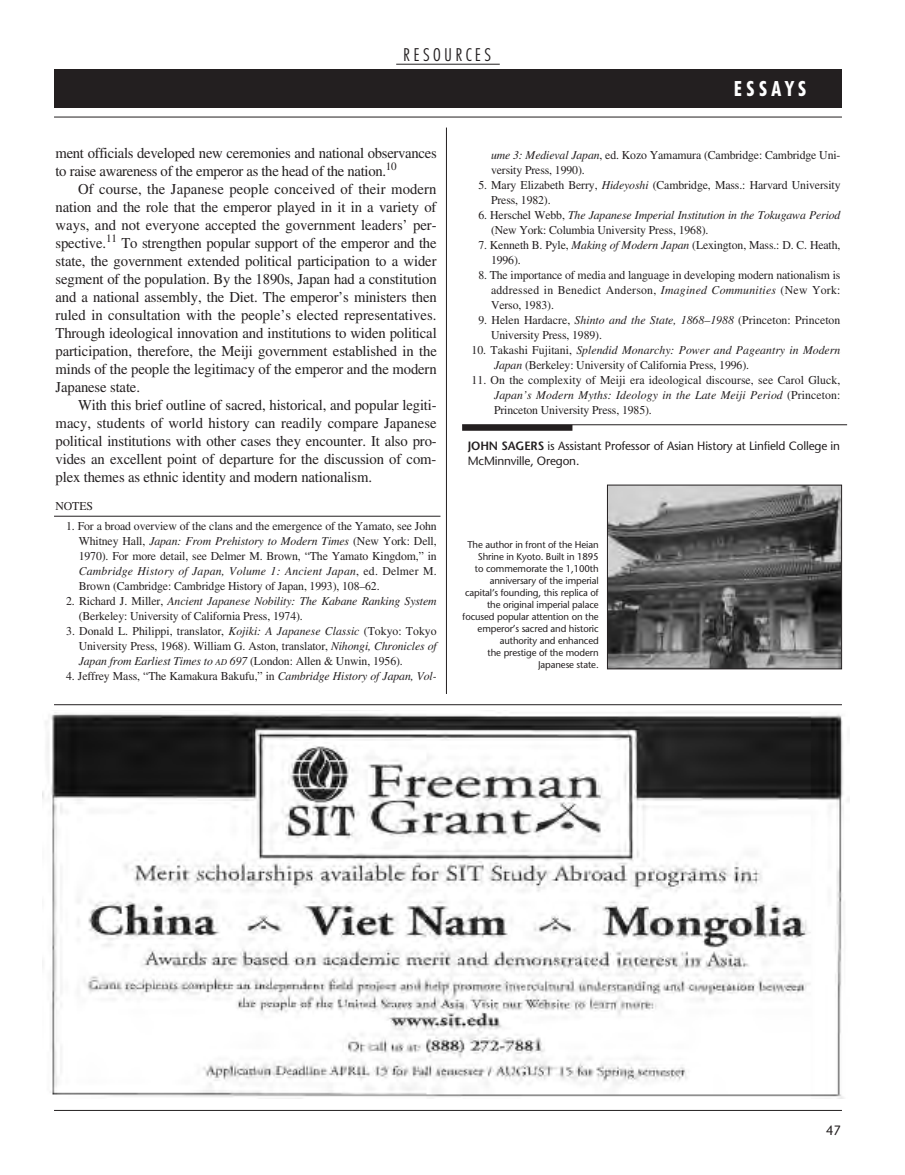
<style>
.page{position:relative;width:905px;height:1175px;background:#fff}
.page>*{position:absolute;margin:0;border:0;box-sizing:border-box;transform-origin:0 0}
.t1{font:700 condensed 21px "Futura BT";letter-spacing:.21em;color:#fff}
.t2{font:300 condensed 18px "Futura BT";letter-spacing:.185em;color:#231f20}
.t3{font:15px/18px "EAA Times";letter-spacing:-.02em;color:#231f20;text-align:justify}
.t4{font:13.5px "Stone Sans";color:#231f20;scale:.95 1}
.t5{font:12px/15px "EAA Times";letter-spacing:-.01em;color:#231f20}
.t6{font:12px/15px "Stone Sans";letter-spacing:-.01em;color:#231f20}
.t7{font:9.75px/12px "Stone Sans";letter-spacing:-.01em;color:#231f20;text-align:right}
.s1{font-style:italic}
.s2{font-style:italic;font-size:9px}
.s3{font-weight:600}
</style>
<div class="page">
<div style="left:54px;top:69px;width:787px;height:39px;background:#231f20"></div>
<hr style="left:54px;top:1110px;width:788px;height:1px;background:#231f20">
<hr style="left:396px;top:64px;width:104px;height:1px;background:#231f20">
<hr style="left:446px;top:128px;width:1px;height:566px;background:#231f20">
<hr style="left:54px;top:117px;width:788px;height:1px;background:#231f20">
<hr style="left:462px;top:424px;width:385px;height:1px;background:#231f20">
<div style="left:462px;top:425px;width:110px;height:6px;background:#231f20"></div>
<img style="left:609px;top:486px;width:231px;height:181px">
<div style="left:607px;top:484px;width:235px;height:185px;border:1px solid #231f20"></div>
<img style="left:43px;top:712px;width:806px;height:386px">
<hr style="left:54px;top:704px;width:788px;height:1px;background:#231f20">
<hr style="left:54px;top:516px;width:386px;height:1px;background:#231f20">
<h2 class="t2" style="left:403px;top:47px;width:89px">RESOURCES</h2>
<h1 class="t1" style="left:733px;top:80px;width:74px">ESSAYS</h1>
<p class="t3" style="left:55px;top:145px;width:383px">ment officials developed new ceremonies and national observances to raise awareness of the emperor as the head of the nation.<sup>10</sup></p>
<p class="t3" style="left:55px;top:181px;width:383px;text-indent:23px">Of course, the Japanese people conceived of their modern nation and the role that the emperor played in it in a variety of ways, and not everyone accepted the government leaders’ per&shy;spective.<sup>11</sup> To strengthen popular support of the emperor and the state, the government extended political participation to a wider segment of the population. By the 1890s, Japan had a constitution and a national assembly, the Diet. The emperor’s ministers then ruled in consultation with the people’s elected representatives.<br>Through ideological innovation and institutions to widen political participation, therefore, the Meiji government established in the minds of the people the legitimacy of the emperor and the modern Japanese state.</p>
<p class="t3" style="left:55px;top:397px;width:383px;text-indent:23px">With this brief outline of sacred, historical, and popular legiti&shy;macy, students of world history can readily compare Japanese political institutions with other cases they encounter. It also pro&shy;vides an excellent point of departure for the discussion of com&shy;plex themes as ethnic identity and modern nationalism.</p>
<p class="t5" style="left:55px;top:500px;width:39px">NOTES</p>
<p class="t5" style="left:79px;top:519px;width:359px;text-align:justify;text-indent:-13px">1. For a broad overview of the clans and the emergence of the Yamato, see John Whitney Hall, <span class="s1">Japan: From Prehistory to Modern Times</span> (New York: Dell, 1970). For more detail, see Delmer M. Brown, “The Yamato Kingdom,” in <span class="s1">Cambridge History of Japan, Volume 1: Ancient Japan</span>, ed. Delmer M.<br>Brown (Cambridge: Cambridge History of Japan, 1993), 108–62.</p>
<p class="t5" style="left:79px;top:594px;width:359px;text-indent:-13px">2. Richard J. Miller, <span class="s1">Ancient Japanese Nobility: The Kabane Ranking System </span>(Berkeley: University of California Press, 1974).</p>
<p class="t5" style="left:79px;top:624px;width:359px;text-align:justify;text-indent:-13px">3. Donald L. Philippi, translator, <span class="s1">Kojiki: A Japanese Classic</span> (Tokyo: Tokyo University Press, 1968). William G. Aston, translator, <span class="s1">Nihongi, Chronicles of Japan from Earliest Times to</span> <span class="s2">AD</span> <span class="s1">697</span> (London: Allen &amp; Unwin, 1956).</p>
<p class="t5" style="left:66px;top:669px;width:372px">4. Jeffrey Mass, “The Kamakura Bakufu,” in <span class="s1">Cambridge History of Japan, Vol-</span></p>
<p class="t5" style="left:491px;top:149px;width:351px"><span class="s1">ume 3: Medieval Japan</span>, ed. Kozo Yamamura (Cambridge: Cambridge Uni&shy;versity Press, 1990).</p>
<p class="t5" style="left:491px;top:179px;width:351px;text-indent:-13px">5. Mary Elizabeth Berry, <span class="s1">Hideyoshi</span> (Cambridge, Mass.: Harvard University<br>Press, 1982).</p>
<p class="t5" style="left:491px;top:209px;width:351px;text-indent:-13px">6. Herschel Webb, <span class="s1">The Japanese Imperial Institution in the Tokugawa Period </span>(New York: Columbia University Press, 1968).</p>
<p class="t5" style="left:491px;top:239px;width:351px;text-indent:-13px">7. Kenneth B. Pyle, <span class="s1">Making of Modern Japan</span> (Lexington, Mass.: D. C. Heath,<br>1996).</p>
<p class="t5" style="left:491px;top:269px;width:351px;text-align:justify;text-indent:-13px">8. The importance of media and language in developing modern nationalism is addressed in Benedict Anderson, <span class="s1">Imagined Communities</span> (New York:<br>Verso, 1983).</p>
<p class="t5" style="left:491px;top:314px;width:351px;text-indent:-13px">9. Helen Hardacre, <span class="s1">Shinto and the State, 1868–1988</span> (Princeton: Princeton<br>University Press, 1989).</p>
<p class="t5" style="left:494px;top:344px;width:348px;text-indent:-22px">10. Takashi Fujitani, <span class="s1">Splendid Monarchy: Power and Pageantry in Modern<br>Japan</span> (Berkeley: University of California Press, 1996).</p>
<p class="t5" style="left:494px;top:374px;width:348px;text-align:justify;text-indent:-22px">11. On the complexity of Meiji era ideological discourse, see Carol Gluck, <span class="s1">Japan’s Modern Myths: Ideology in the Late Meiji Period</span> (Princeton:<br>Princeton University Press, 1985).</p>
<p class="t6" style="left:467px;top:440px;width:374px"><span class="s3">JOHN SAGERS</span> is Assistant Professor of Asian History at Linfield College in<br>McMinnville, Oregon.</p>
<p class="t7" style="left:462px;top:540px;width:138px">The author in front of the Heian<br>Shrine in Kyoto. Built in 1895<br>to commemorate the 1,100th anniversary of the imperial capital’s founding, this replica of the original imperial palace focused popular attention on the emperor’s sacred and historic authority and enhanced<br>the prestige of the modern<br>Japanese state.</p>
<p class="t4" style="left:826px;top:1125px;width:17px">47</p>
</div>
